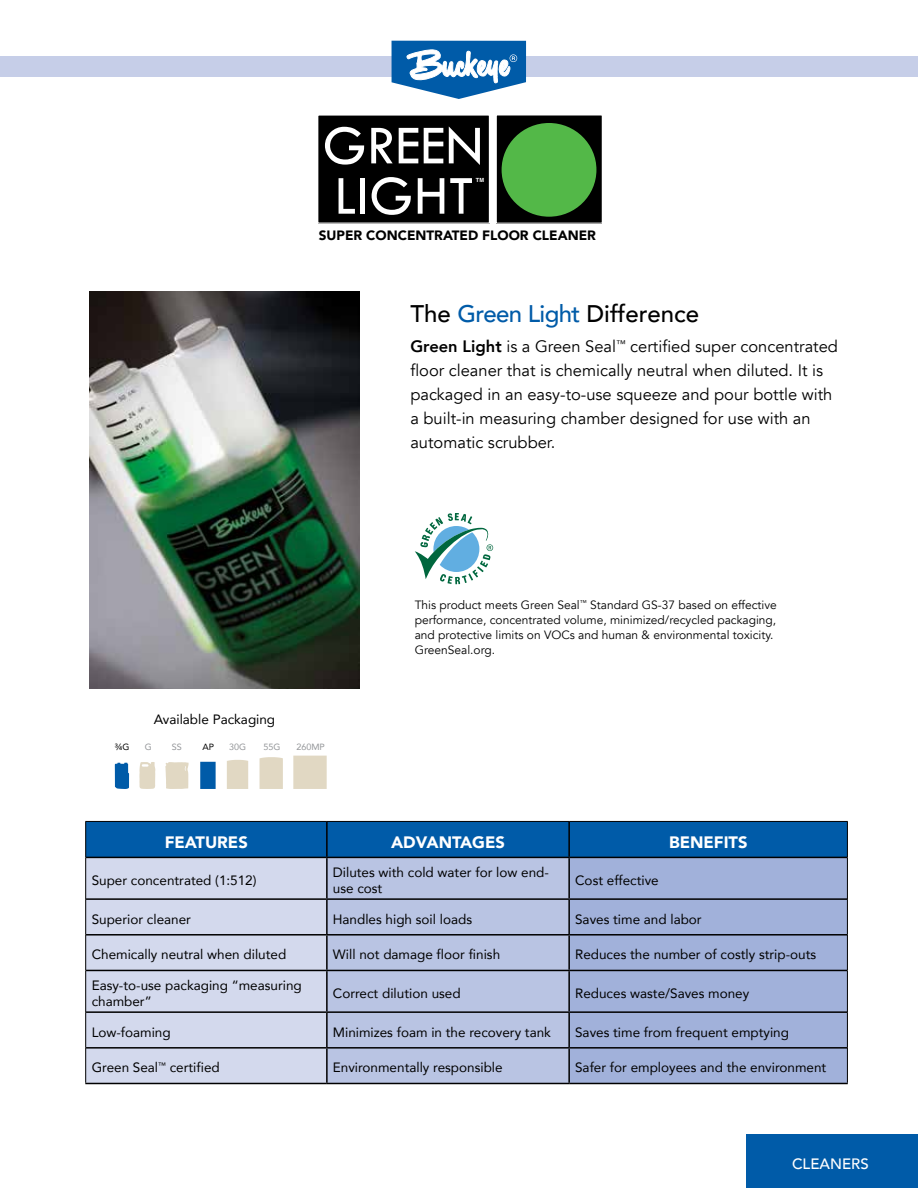
<style>
.page{position:relative;width:918px;height:1188px;background:#fff}
.page>*{position:absolute;margin:0;border:0;box-sizing:border-box;transform-origin:0 0}
.t1{font:500 24px "Avenir";letter-spacing:-.02em;color:#000}
.t2{font:16.5px/24px "Avenir";color:#000}
.t3{font:900 16.5px "Avenir";color:#fff}
.t4{font:500 15px "Avenir";color:#fff}
.t5{font:13.5px/16.2px "Avenir";color:#000}
.t6{font:900 13.5px "Avenir";color:#000}
.t7{font:12px/15px "Avenir";color:#000}
.t8{font:9px "Avenir";color:#939598}
.t9{font:9px "Avenir";color:#000}
.t10{font:700 5.7px "Helvetica";color:#fff}
.s1{color:#005ba8}
.s2{font-weight:800}
</style>
<div class="page">
<img style="left:90px;top:292px;width:270px;height:396px">
<div style="left:318px;top:115px;width:171px;height:108px;background:#000"></div>
<div style="left:317px;top:114px;width:173px;height:110px;border:1px solid #fff"></div>
<svg style="left:325px;top:127px;width:39px;height:38px"></svg>
<svg style="left:371px;top:128px;width:22px;height:35px"></svg>
<svg style="left:399px;top:128px;width:19px;height:35px"></svg>
<svg style="left:424px;top:128px;width:19px;height:35px"></svg>
<svg style="left:449px;top:126px;width:31px;height:39px"></svg>
<svg style="left:339px;top:178px;width:16px;height:36px"></svg>
<div style="left:360px;top:178px;width:5px;height:36px;background:#fff"></div>
<svg style="left:372px;top:177px;width:39px;height:38px"></svg>
<svg style="left:418px;top:178px;width:26px;height:36px"></svg>
<svg style="left:450px;top:178px;width:22px;height:36px"></svg>
<div style="left:496px;top:115px;width:106px;height:108px;background:#000"></div>
<div style="left:496px;top:115px;width:107px;height:109px;border:1px solid #fff"></div>
<div style="left:502px;top:123px;width:94px;height:94px;background:#53b848;border-radius:50%"></div>
<div style="left:746px;top:1134px;width:172px;height:54px;background:#005ba8"></div>
<div style="left:0;top:56px;width:918px;height:20px;background:#c6cee8"></div>
<svg style="left:392px;top:41px;width:134px;height:58px"></svg>
<svg style="left:115px;top:763px;width:14px;height:26px"></svg>
<svg style="left:139px;top:762px;width:16px;height:27px"></svg>
<svg style="left:165px;top:762px;width:24px;height:27px"></svg>
<svg style="left:200px;top:762px;width:16px;height:27px"></svg>
<svg style="left:227px;top:760px;width:21px;height:29px"></svg>
<svg style="left:260px;top:757px;width:23px;height:32px"></svg>
<svg style="left:293px;top:756px;width:34px;height:33px"></svg>
<svg style="left:415px;top:513px;width:78px;height:71px"></svg>
<div style="left:86px;top:822px;width:761px;height:35px;background:#005ba8"></div>
<div style="left:86px;top:858px;width:240px;height:225px;background:#d3d9ed"></div>
<div style="left:328px;top:858px;width:240px;height:225px;background:#b9c4e3"></div>
<div style="left:570px;top:858px;width:277px;height:225px;background:#a1b1da"></div>
<hr style="left:326px;top:822px;width:2px;height:35px;background:#000">
<hr style="left:568px;top:822px;width:2px;height:35px;background:#000">
<hr style="left:86px;top:857px;width:241px;height:1px;background:#000">
<hr style="left:327px;top:857px;width:242px;height:1px;background:#000">
<hr style="left:326px;top:858px;width:2px;height:40px;background:#000">
<hr style="left:569px;top:857px;width:278px;height:1px;background:#000">
<hr style="left:568px;top:858px;width:2px;height:40px;background:#000">
<hr style="left:86px;top:898px;width:241px;height:2px;background:#000">
<hr style="left:327px;top:898px;width:242px;height:2px;background:#000">
<hr style="left:326px;top:900px;width:2px;height:34px;background:#000">
<hr style="left:569px;top:898px;width:278px;height:2px;background:#000">
<hr style="left:568px;top:900px;width:2px;height:34px;background:#000">
<hr style="left:86px;top:934px;width:241px;height:2px;background:#000">
<hr style="left:327px;top:934px;width:242px;height:2px;background:#000">
<hr style="left:326px;top:936px;width:2px;height:34px;background:#000">
<hr style="left:569px;top:934px;width:278px;height:2px;background:#000">
<hr style="left:568px;top:936px;width:2px;height:34px;background:#000">
<hr style="left:86px;top:970px;width:241px;height:1px;background:#000">
<hr style="left:327px;top:970px;width:242px;height:1px;background:#000">
<hr style="left:326px;top:971px;width:2px;height:40px;background:#000">
<hr style="left:569px;top:970px;width:278px;height:1px;background:#000">
<hr style="left:568px;top:971px;width:2px;height:40px;background:#000">
<hr style="left:86px;top:1011px;width:241px;height:2px;background:#000">
<hr style="left:327px;top:1011px;width:242px;height:2px;background:#000">
<hr style="left:326px;top:1013px;width:2px;height:34px;background:#000">
<hr style="left:569px;top:1011px;width:278px;height:2px;background:#000">
<hr style="left:568px;top:1013px;width:2px;height:34px;background:#000">
<hr style="left:86px;top:1047px;width:241px;height:2px;background:#000">
<hr style="left:327px;top:1047px;width:242px;height:2px;background:#000">
<hr style="left:326px;top:1049px;width:2px;height:34px;background:#000">
<hr style="left:569px;top:1047px;width:278px;height:2px;background:#000">
<hr style="left:568px;top:1049px;width:2px;height:34px;background:#000">
<hr style="left:85px;top:1083px;width:242px;height:1px;background:#000">
<hr style="left:327px;top:1083px;width:242px;height:1px;background:#000">
<hr style="left:569px;top:1083px;width:279px;height:1px;background:#000">
<hr style="left:85px;top:821px;width:242px;height:1px;background:#000">
<hr style="left:85px;top:822px;width:1px;height:35px;background:#000">
<hr style="left:327px;top:821px;width:242px;height:1px;background:#000">
<hr style="left:569px;top:821px;width:279px;height:1px;background:#000">
<hr style="left:847px;top:822px;width:1px;height:35px;background:#000">
<hr style="left:85px;top:857px;width:1px;height:42px;background:#000">
<hr style="left:847px;top:857px;width:1px;height:42px;background:#000">
<hr style="left:85px;top:899px;width:1px;height:36px;background:#000">
<hr style="left:847px;top:899px;width:1px;height:36px;background:#000">
<hr style="left:85px;top:935px;width:1px;height:35px;background:#000">
<hr style="left:847px;top:935px;width:1px;height:35px;background:#000">
<hr style="left:85px;top:970px;width:1px;height:42px;background:#000">
<hr style="left:847px;top:970px;width:1px;height:42px;background:#000">
<hr style="left:85px;top:1012px;width:1px;height:36px;background:#000">
<hr style="left:847px;top:1012px;width:1px;height:36px;background:#000">
<hr style="left:85px;top:1048px;width:1px;height:35px;background:#000">
<hr style="left:847px;top:1048px;width:1px;height:35px;background:#000">
<p class="t10" style="left:476px;top:177px;width:10px">TM</p>
<p class="t6" style="left:319px;top:224px;width:279px">SUPER CONCENTRATED FLOOR CLEANER</p>
<h1 class="t1" style="left:410px;top:293px;width:290px">The <span class="s1">Green Light</span> Difference</h1>
<p class="t2" style="left:410px;top:335px;width:429px"><span class="s2">Green Light</span> is a Green Seal<sup>™</sup> certified super concentrated floor cleaner that is chemically neutral when diluted. It is packaged in an easy-to-use squeeze and pour bottle with a built-in measuring chamber designed for use with an automatic scrubber.</p>
<p class="t5" style="left:154px;top:711px;width:123px">Available Packaging</p>
<p class="t9" style="left:115px;top:740px;width:16px">¾G</p>
<p class="t8" style="left:145px;top:740px;width:9px">G</p>
<p class="t8" style="left:172px;top:740px;width:12px">SS</p>
<p class="t9" style="left:203px;top:740px;width:13px">AP</p>
<p class="t8" style="left:229px;top:740px;width:19px">30G</p>
<p class="t8" style="left:264px;top:740px;width:19px">55G</p>
<p class="t8" style="left:296px;top:740px;width:30px">260MP</p>
<p class="t7" style="left:415px;top:598px;width:364px">This product meets Green Seal<sup>™</sup> Standard GS-37 based on effective performance, concentrated volume, minimized/recycled packaging, and protective limits on VOCs and human &amp; environmental toxicity.<br>GreenSeal.org.</p>
<p class="t3" style="left:165px;top:828px;width:85px">FEATURES</p>
<p class="t3" style="left:391px;top:828px;width:116px">ADVANTAGES</p>
<p class="t3" style="left:669px;top:828px;width:80px">BENEFITS</p>
<p class="t5" style="left:92px;top:872px;width:166px">Super concentrated (1:512)</p>
<p class="t5" style="left:333px;top:864px;width:218px">Dilutes with cold water for low end&shy;use cost</p>
<p class="t5" style="left:575px;top:872px;width:85px">Cost effective</p>
<p class="t5" style="left:92px;top:911px;width:101px">Superior cleaner</p>
<p class="t5" style="left:333px;top:911px;width:141px">Handles high soil loads</p>
<p class="t5" style="left:575px;top:911px;width:128px">Saves time and labor</p>
<p class="t5" style="left:92px;top:946px;width:196px">Chemically neutral when diluted</p>
<p class="t5" style="left:333px;top:946px;width:169px">Will not damage floor finish</p>
<p class="t5" style="left:575px;top:946px;width:243px">Reduces the number of costly strip-outs</p>
<p class="t5" style="left:92px;top:977px;width:212px">Easy-to-use packaging “measuring chamber”</p>
<p class="t5" style="left:333px;top:985px;width:129px">Correct dilution used</p>
<p class="t5" style="left:575px;top:985px;width:176px">Reduces waste/Saves money</p>
<p class="t5" style="left:92px;top:1024px;width:81px">Low-foaming</p>
<p class="t5" style="left:333px;top:1024px;width:220px">Minimizes foam in the recovery tank</p>
<p class="t5" style="left:575px;top:1024px;width:215px">Saves time from frequent emptying</p>
<p class="t5" style="left:92px;top:1059px;width:130px">Green Seal<sup>™</sup> certified</p>
<p class="t5" style="left:333px;top:1059px;width:171px">Environmentally responsible</p>
<p class="t5" style="left:575px;top:1059px;width:253px">Safer for employees and the environment</p>
<p class="t4" style="left:792px;top:1150px;width:78px">CLEANERS</p>
</div>
